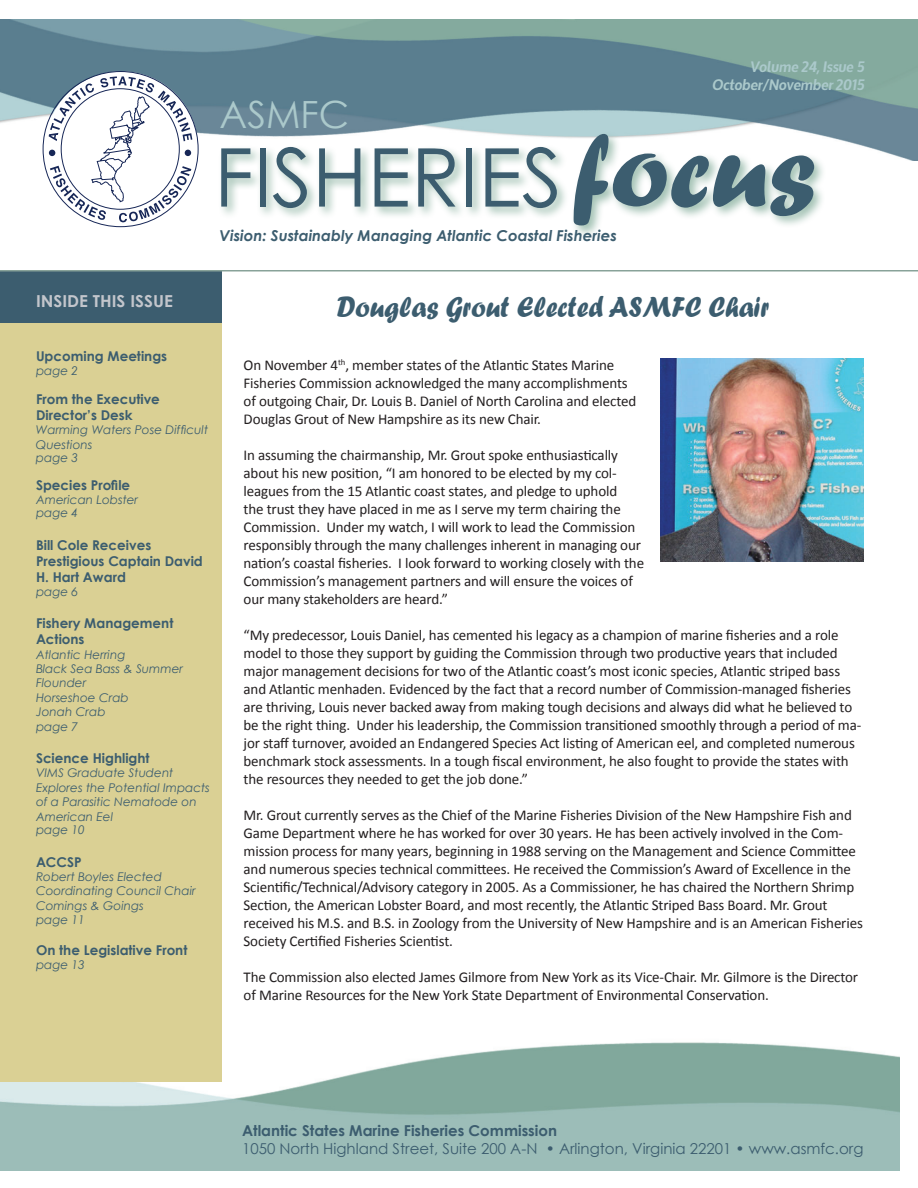
<style>
.page{position:relative;width:918px;height:1188px;background:#fff}
.page>*{position:absolute;margin:0;border:0;box-sizing:border-box;transform-origin:0 0}
.t1{font:81px "Century Gothic";color:#3c5d6f}
.t2{font:37.5px "Century Gothic";color:#abc9cb}
.t3{font:30px "Forte";color:#3c5d6f;scale:.9 1}
.t4{font:700 16.5px "Century Gothic";color:#c3c6cc;scale:1.04 1}
.t5{font:15px/18px "Calibri";letter-spacing:-.01em;color:#231f20}
.t6{font:15px "Century Gothic";color:#3c5d6f}
.t7{font:italic 700 15px "Century Gothic";color:#3c5d6f}
.t8{font:700 15px "Century Gothic";color:#3c5d6f}
.t9{font:italic 700 15px/18px "Oxygen";color:#abc9cb;text-align:right}
.t10{font:700 13.5px/16.2px "Century Gothic";color:#3c5d6f}
.t11{font:italic 12px/14.4px "Century Gothic";color:#3c5d6f}
.s1{font-family:"Forte";font-size:108px}
</style>
<div class="page">
<img style="left:0;top:19px;width:918px;height:141px">
<div style="left:0;top:271px;width:221px;height:53px;background:#3c5d6f"></div>
<hr style="left:0;top:270px;width:918px;height:2px;background:#88a299">
<div style="left:218px;top:131px;width:608px;height:108px;background:#88b09e;opacity:.75"></div>
<div style="left:0;top:324px;width:221px;height:758px;background:#dad094"></div>
<svg style="left:45px;top:71px;width:153px;height:153px"></svg>
<svg style="left:49px;top:76px;width:143px;height:146px"></svg>
<img style="left:661px;top:359px;width:202px;height:202px">
<p class="t9" style="left:712px;top:59px;width:154px">Volume 24, Issue 5<br>October/November 2015</p>
<h2 class="t2" style="left:220px;top:88px;width:131px">ASMFC</h2>
<h1 class="t1" style="left:214px;top:121px;width:603px">FISHERIES<span class="s1">focus</span></h1>
<p class="t7" style="left:220px;top:224px;width:399px">Vision: Sustainably Managing Atlantic Coastal Fisheries</p>
<p class="t4" style="left:36px;top:289px;width:133px">INSIDE THIS ISSUE</p>
<p class="t10" style="left:36px;top:347px;width:133px">Upcoming Meetings</p>
<p class="t11" style="left:36px;top:364px;width:44px">page 2</p>
<p class="t10" style="left:36px;top:390px;width:125px">From the Executive<br>Director’s Desk</p>
<p class="t11" style="left:36px;top:423px;width:174px;line-height:14px">Warming Waters Pose Difficult<br>Questions<br>page 3</p>
<p class="t10" style="left:36px;top:477px;width:96px">Species Profile</p>
<p class="t11" style="left:36px;top:493px;width:104px;line-height:13.5px">American Lobster page 4</p>
<p class="t10" style="left:36px;top:536px;width:168px">Bill Cole Receives<br>Prestigious Captain David<br>H. Hart Award</p>
<p class="t11" style="left:36px;top:584px;width:44px">page 6</p>
<p class="t10" style="left:36px;top:614px;width:139px">Fishery Management<br>Actions</p>
<p class="t11" style="left:36px;top:647px;width:149px">Atlantic Herring<br>Black Sea Bass &amp; Summer<br>Flounder<br>Horseshoe Crab<br>Jonah Crab<br>page 7</p>
<p class="t10" style="left:36px;top:749px;width:115px">Science Highlight</p>
<p class="t11" style="left:36px;top:766px;width:175px">VIMS Graduate Student<br>Explores the Potential Impacts of a Parasitic Nematode on<br>American Eel<br>page 10</p>
<p class="t10" style="left:36px;top:853px;width:47px">ACCSP</p>
<p class="t11" style="left:36px;top:869px;width:161px">Robert Boyles Elected<br>Coordinating Council Chair<br>Comings &amp; Goings<br>page 11</p>
<p class="t10" style="left:36px;top:941px;width:153px">On the Legislative Front</p>
<p class="t11" style="left:36px;top:957px;width:50px">page 13</p>
<h3 class="t3" style="left:337px;top:289px;width:482px">Douglas Grout Elected ASMFC Chair</h3>
<p class="t5" style="left:244px;top:356px;width:394px">On November 4<sup>th</sup>, member states of the Atlantic States Marine Fisheries Commission acknowledged the many accomplishments of outgoing Chair, Dr. Louis B. Daniel of North Carolina and elected Douglas Grout of New Hampshire as its new Chair.</p>
<p class="t5" style="left:244px;top:446px;width:402px">In assuming the chairmanship, Mr. Grout spoke enthusiastically about his new position, “I am honored to be elected by my col&shy;leagues from the 15 Atlantic coast states, and pledge to uphold<br>the trust they have placed in me as I serve my term chairing the Commission. Under my watch, I will work to lead the Commission responsibly through the many challenges inherent in managing our nation’s coastal fisheries. I look forward to working closely with the Commission’s management partners and will ensure the voices of our many stakeholders are heard.”</p>
<p class="t5" style="left:244px;top:626px;width:619px">“My predecessor, Louis Daniel, has cemented his legacy as a champion of marine fisheries and a role model to those they support by guiding the Commission through two productive years that included major management decisions for two of the Atlantic coast’s most iconic species, Atlantic striped bass and Atlantic menhaden. Evidenced by the fact that a record number of Commission-managed fisheries are thriving, Louis never backed away from making tough decisions and always did what he believed to be the right thing. Under his leadership, the Commission transitioned smoothly through a period of ma&shy;jor staff turnover, avoided an Endangered Species Act listing of American eel, and completed numerous benchmark stock assessments. In a tough fiscal environment, he also fought to provide the states with the resources they needed to get the job done.”</p>
<p class="t5" style="left:244px;top:806px;width:621px">Mr. Grout currently serves as the Chief of the Marine Fisheries Division of the New Hampshire Fish and Game Department where he has worked for over 30 years. He has been actively involved in the Com&shy;mission process for many years, beginning in 1988 serving on the Management and Science Committee and numerous species technical committees. He received the Commission’s Award of Excellence in the Scientific/Technical/Advisory category in 2005. As a Commissioner, he has chaired the Northern Shrimp Section, the American Lobster Board, and most recently, the Atlantic Striped Bass Board. Mr. Grout received his M.S. and B.S. in Zoology from the University of New Hampshire and is an American Fisheries Society Certified Fisheries Scientist.</p>
<p class="t5" style="left:244px;top:968px;width:616px">The Commission also elected James Gilmore from New York as its Vice-Chair. Mr. Gilmore is the Director of Marine Resources for the New York State Department of Environmental Conservation.</p>
<p class="t8" style="left:242px;top:1119px;width:316px">Atlantic States Marine Fisheries Commission</p>
<p class="t6" style="left:242px;top:1138px;width:623px">1050 North Highland Street, Suite 200 A-N • Arlington, Virginia 22201 • www.asmfc.org</p>
</div>
